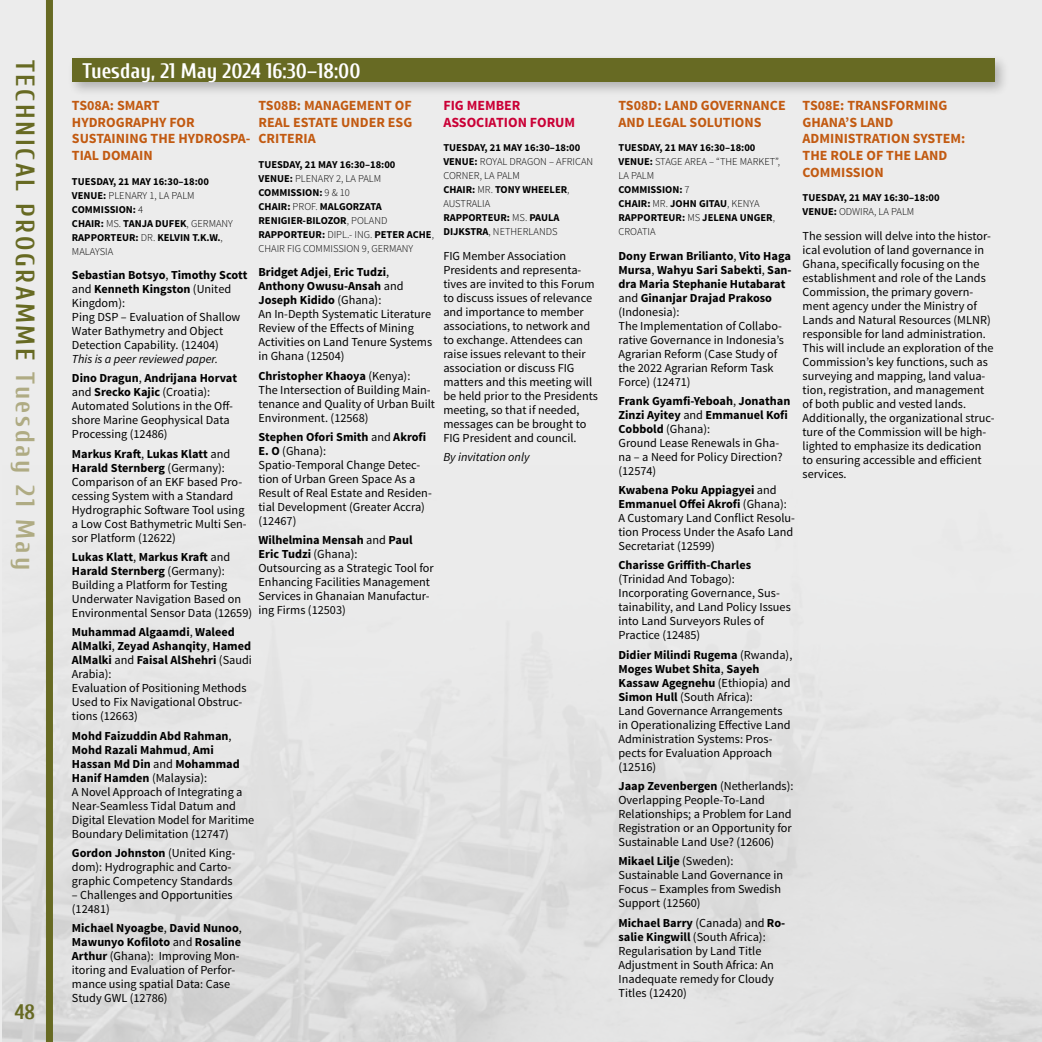
<style>
.page{position:relative;width:1042px;height:1042px;background:#ececec}
.page>*{position:absolute;margin:0;border:0;box-sizing:border-box;transform-origin:0 0}
.t1{font:700 26.25px "Cuprum";letter-spacing:.1em;color:#676a23}
.t2{font:700 21px "Cuprum";color:#fff}
.t3{font:700 21px "Cuprum";color:#676a23}
.t4{font:700 14px/16.8px "Source Sans Pro";color:#c25a11}
.t5{font:700 14px/16.8px "Source Sans Pro";color:#ca0036}
.t6{font:12.25px/14px "Source Sans Pro";color:#000}
.t7{font:italic 12.25px/19.2px "Source Sans Pro";color:#000}
.t8{font:700 12.25px "Source Sans Pro";color:#000}
.t9{font:700 10.5px/14px "Source Sans Pro";color:#000}
.s1{color:#afab83}
.s2{font-weight:300}
.s3{font-weight:700}
.s4{font-weight:700;font-style:normal}
.s5{font-style:normal}
</style>
<div class="page">
<div style="left:67px;top:54px;width:943px;height:43px;background:#000;opacity:.25"></div>
<div style="left:72px;top:58px;width:923px;height:24px;background:#676a23"></div>
<div style="left:46px;top:0;width:7px;height:1042px;background:#676a23"></div>
<h1 class="t1" style="left:40px;top:60px;width:512px;rotate:90deg">TECHNICAL PROGRAMME <span class="s1">Tuesday 21 May</span></h1>
<h2 class="t3" style="left:14px;top:1000px;width:22px">48</h2>
<h2 class="t2" style="left:82px;top:59px;width:280px">Tuesday, 21 May 2024 16:30–18:00</h2>
<p class="t4" style="left:72px;top:97px;width:180px">TS08A: SMART<br>HYDROGRAPHY FOR<br>SUSTAINING THE HYDROSPA-<br>TIAL DOMAIN</p>
<p class="t9" style="left:72px;top:175px;width:162px">TUESDAY, 21 MAY 16:30–18:00<br>VENUE: <span class="s2">PLENARY 1, LA PALM<br></span>COMMISSION: <span class="s2">4<br></span>CHAIR: <span class="s2">MS.</span> TANJA DUFEK<span class="s2">, GERMANY<br></span>RAPPORTEUR: <span class="s2">DR.</span> KELVIN T.K.W.<span class="s2">,<br>MALAYSIA</span></p>
<p class="t6" style="left:72px;top:268px;width:177px"><span class="s3">Sebastian Botsyo</span>, <span class="s3">Timothy Scott </span>and <span class="s3">Kenneth Kingston</span> (United<br>Kingdom):<br>Ping DSP – Evaluation of Shallow<br>Water Bathymetry and Object<br>Detection Capability. (12404)</p>
<p class="t7" style="left:72px;top:349px;width:167px">This is a peer reviewed paper.<br><span class="s4">Dino Dragun</span><span class="s5">,</span> <span class="s4">Andrijana Horvat</span></p>
<p class="t6" style="left:72px;top:386px;width:163px">and <span class="s3">Srecko Kajic</span> (Croatia):<br>Automated Solutions in the Off&shy;shore Marine Geophysical Data<br>Processing (12486)</p>
<p class="t6" style="left:72px;top:447px;width:176px"><span class="s3">Markus Kraft</span>, <span class="s3">Lukas Klatt</span> and<br><span class="s3">Harald Sternberg</span> (Germany):<br>Comparison of an EKF based Pro&shy;cessing System with a Standard<br>Hydrographic Software Tool using a Low Cost Bathymetric Multi Sen&shy;sor Platform (12622)</p>
<p class="t6" style="left:72px;top:550px;width:182px"><span class="s3">Lukas Klatt</span>, <span class="s3">Markus Kraft</span> and<br><span class="s3">Harald Sternberg</span> (Germany):<br>Building a Platform for Testing<br>Underwater Navigation Based on<br>Environmental Sensor Data (12659)</p>
<p class="t6" style="left:72px;top:625px;width:182px"><span class="s3">Muhammad Algaamdi</span>, <span class="s3">Waleed<br>AlMalki</span>, <span class="s3">Zeyad Ashanqity</span>, <span class="s3">Hamed<br>AlMalki</span> and <span class="s3">Faisal AlShehri</span> (Saudi<br>Arabia):<br>Evaluation of Positioning Methods<br>Used to Fix Navigational Obstruc&shy;tions (12663)</p>
<p class="t6" style="left:72px;top:729px;width:184px"><span class="s3">Mohd Faizuddin Abd Rahman</span>,<br><span class="s3">Mohd Razali Mahmud</span>, <span class="s3">Ami<br>Hassan Md Din</span> and <span class="s3">Mohammad<br>Hanif Hamden</span> (Malaysia):<br>A Novel Approach of Integrating a<br>Near-Seamless Tidal Datum and<br>Digital Elevation Model for Maritime<br>Boundary Delimitation (12747)</p>
<p class="t6" style="left:72px;top:846px;width:165px"><span class="s3">Gordon Johnston</span> (United King&shy;dom): Hydrographic and Carto&shy;graphic Competency Standards</p>
<p class="t6" style="left:72px;top:888px;width:162px">– Challenges and Opportunities (12481)</p>
<p class="t6" style="left:72px;top:921px;width:171px"><span class="s3">Michael Nyoagbe</span>, <span class="s3">David Nunoo</span>,<br><span class="s3">Mawunyo Kofiloto</span> and <span class="s3">Rosaline<br>Arthur</span> (Ghana): Improving Mon&shy;itoring and Evaluation of Perfor&shy;mance using spatial Data: Case<br>Study GWL (12786)</p>
<p class="t4" style="left:258px;top:97px;width:155px;text-align:justify">TS08B: MANAGEMENT OF REAL ESTATE UNDER ESG CRITERIA</p>
<p class="t9" style="left:258px;top:158px;width:177px">TUESDAY, 21 MAY 16:30–18:00<br>VENUE: <span class="s2">PLENARY 2, LA PALM<br></span>COMMISSION: <span class="s2">9 &amp; 10<br></span>CHAIR: <span class="s2">PROF.</span> MALGORZATA<br>RENIGIER-BILOZOR<span class="s2">, POLAND<br></span>RAPPORTEUR: <span class="s2">DIPL.- ING.</span> PETER ACHE<span class="s2">,<br>CHAIR FIG COMMISSION 9, GERMANY</span></p>
<p class="t6" style="left:258px;top:265px;width:175px"><span class="s3">Bridget Adjei</span>, <span class="s3">Eric Tudzi</span>,<br><span class="s3">Anthony Owusu-Ansah</span> and<br><span class="s3">Joseph Kidido</span> (Ghana):<br>An In-Depth Systematic Literature<br>Review of the Effects of Mining<br>Activities on Land Tenure Systems in Ghana (12504)</p>
<p class="t6" style="left:258px;top:369px;width:178px"><span class="s3">Christopher Khaoya</span> (Kenya):<br>The Intersection of Building Main&shy;tenance and Quality of Urban Built<br>Environment. (12568)</p>
<p class="t6" style="left:258px;top:430px;width:175px"><span class="s3">Stephen Ofori Smith</span> and <span class="s3">Akrofi<br>E. O</span> (Ghana):<br>Spatio-Temporal Change Detec&shy;tion of Urban Green Space As a<br>Result of Real Estate and Residen&shy;tial Development (Greater Accra) (12467)</p>
<p class="t6" style="left:258px;top:533px;width:177px"><span class="s3">Wilhelmina Mensah</span> and <span class="s3">Paul<br>Eric Tudzi</span> (Ghana):<br>Outsourcing as a Strategic Tool for<br>Enhancing Facilities Management<br>Services in Ghanaian Manufactur&shy;ing Firms (12503)</p>
<p class="t5" style="left:443px;top:97px;width:133px">FIG MEMBER<br>ASSOCIATION FORUM</p>
<p class="t9" style="left:443px;top:141px;width:151px">TUESDAY, 21 MAY 16:30–18:00<br>VENUE: <span class="s2">ROYAL DRAGON – AFRICAN<br>CORNER, LA PALM<br></span>CHAIR: <span class="s2">MR.</span> TONY WHEELER<span class="s2">,<br>AUSTRALIA<br></span>RAPPORTEUR: <span class="s2">MS.</span> PAULA<br>DIJKSTRA<span class="s2">, NETHERLANDS</span></p>
<p class="t6" style="left:443px;top:249px;width:156px">FIG Member Association<br>Presidents and representa&shy;tives are invited to this Forum to discuss issues of relevance and importance to member associations, to network and to exchange. Attendees can raise issues relevant to their association or discuss FIG matters and this meeting will be held prior to the Presidents meeting, so that if needed, messages can be brought to<br>FIG President and council.</p>
<p class="t7" style="left:443px;top:447px;width:88px">By invitation only</p>
<p class="t4" style="left:618px;top:97px;width:169px">TS08D: LAND GOVERNANCE<br>AND LEGAL SOLUTIONS</p>
<p class="t9" style="left:618px;top:141px;width:163px">TUESDAY, 21 MAY 16:30–18:00<br>VENUE: <span class="s2">STAGE AREA – “THE MARKET”,<br>LA PALM<br></span>COMMISSION: <span class="s2">7<br></span>CHAIR: <span class="s2">MR.</span> JOHN GITAU<span class="s2">, KENYA<br></span>RAPPORTEUR: <span class="s2">MS</span> JELENA UNGER<span class="s2">,<br>CROATIA</span></p>
<p class="t6" style="left:618px;top:249px;width:175px"><span class="s3">Dony Erwan Brilianto</span>, <span class="s3">Vito Haga<br>Mursa</span>, <span class="s3">Wahyu Sari Sabekti</span>, <span class="s3">San&shy;dra Maria Stephanie Hutabarat </span>and <span class="s3">Ginanjar Drajad Prakoso </span>(Indonesia):<br>The Implementation of Collabo&shy;rative Governance in Indonesia’s<br>Agrarian Reform (Case Study of the 2022 Agrarian Reform Task<br>Force) (12471)</p>
<p class="t6" style="left:618px;top:394px;width:173px"><span class="s3">Frank Gyamfi-Yeboah</span>, <span class="s3">Jonathan<br>Zinzi Ayitey</span> and <span class="s3">Emmanuel Kofi<br>Cobbold</span> (Ghana):<br>Ground Lease Renewals in Gha&shy;na – a Need for Policy Direction? (12574)</p>
<p class="t6" style="left:618px;top:483px;width:178px"><span class="s3">Kwabena Poku Appiagyei</span> and<br><span class="s3">Emmanuel Offei Akrofi</span> (Ghana):<br>A Customary Land Conflict Resolu&shy;tion Process Under the Asafo Land<br>Secretariat (12599)</p>
<p class="t8" style="left:618px;top:557px;width:134px">Charisse Griffith-Charles</p>
<p class="t6" style="left:618px;top:572px;width:174px">(Trinidad And Tobago):<br>Incorporating Governance, Sus&shy;tainability, and Land Policy Issues into Land Surveyors Rules of<br>Practice (12485)</p>
<p class="t6" style="left:618px;top:648px;width:175px"><span class="s3">Didier Milindi Rugema</span> (Rwanda),<br><span class="s3">Moges Wubet Shita</span>, <span class="s3">Sayeh<br>Kassaw Agegnehu</span> (Ethiopia) and<br><span class="s3">Simon Hull</span> (South Africa):<br>Land Governance Arrangements in Operationalizing Effective Land<br>Administration Systems: Pros&shy;pects for Evaluation Approach (12516)</p>
<p class="t6" style="left:618px;top:779px;width:177px"><span class="s3">Jaap Zevenbergen</span> (Netherlands):<br>Overlapping People-To-Land<br>Relationships; a Problem for Land<br>Registration or an Opportunity for<br>Sustainable Land Use? (12606)</p>
<p class="t6" style="left:618px;top:854px;width:166px"><span class="s3">Mikael Lilje</span> (Sweden):<br>Sustainable Land Governance in<br>Focus – Examples from Swedish<br>Support (12560)</p>
<p class="t6" style="left:618px;top:915px;width:168px"><span class="s3">Michael Barry</span> (Canada) and <span class="s3">Ro&shy;salie Kingwill</span> (South Africa):<br>Regularisation by Land Title<br>Adjustment in South Africa: An<br>Inadequate remedy for Cloudy<br>Titles (12420)</p>
<p class="t4" style="left:802px;top:97px;width:164px">TS08E: TRANSFORMING<br>GHANA’S LAND<br>ADMINISTRATION SYSTEM:<br>THE ROLE OF THE LAND<br>COMMISSION</p>
<p class="t9" style="left:802px;top:191px;width:138px">TUESDAY, 21 MAY 16:30–18:00<br>VENUE: <span class="s2">ODWIRA, LA PALM</span></p>
<p class="t6" style="left:802px;top:229px;width:194px">The session will delve into the histor&shy;ical evolution of land governance in Ghana, specifically focusing on the establishment and role of the Lands Commission, the primary govern&shy;ment agency under the Ministry of Lands and Natural Resources (MLNR) responsible for land administration.<br>This will include an exploration of the Commission’s key functions, such as surveying and mapping, land valua&shy;tion, registration, and management of both public and vested lands.<br>Additionally, the organizational struc&shy;ture of the Commission will be high&shy;lighted to emphasize its dedication to ensuring accessible and efficient services.</p>
</div>
